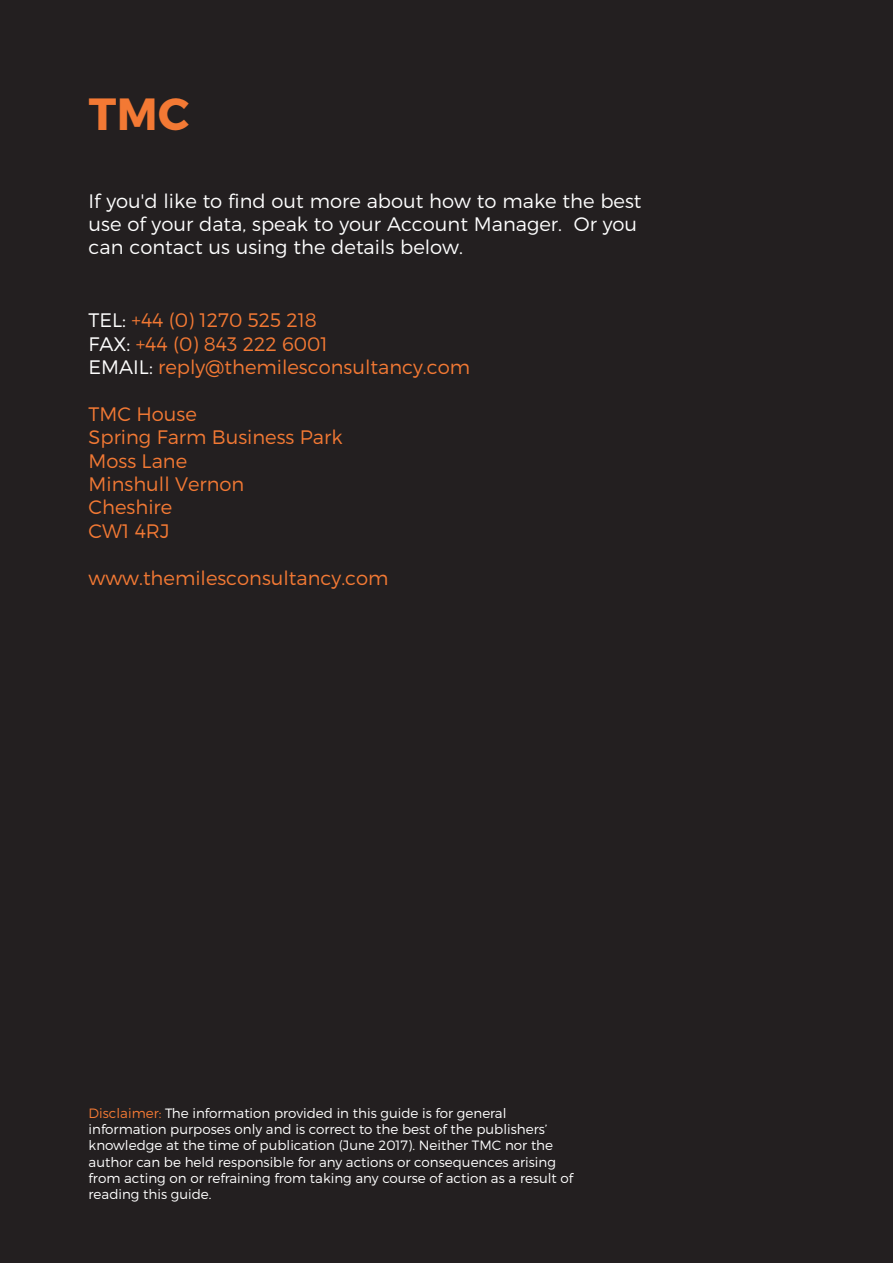
<style>
.page{position:relative;width:893px;height:1263px;background:#231f20}
.page>*{position:absolute;margin:0;border:0;box-sizing:border-box;transform-origin:0 0}
.t1{font:700 45px "Montserrat";color:#f37934}
.t2{font:300 19.5px/23.4px "Montserrat";color:#f37934}
.t3{font:300 19.5px/23.4px "Montserrat";color:#fff}
.t4{font:300 13.5px/16.2px "Montserrat";color:#fff}
.s1{color:#fff}
.s2{color:#f37934}
</style>
<div class="page">
<h1 class="t1" style="left:89px;top:86px;width:102px">TMC</h1>
<h2 class="t3" style="left:89px;top:187px;width:554px">If you'd like to find out more about how to make the best use of your data, speak to your Account Manager. Or you can contact us using the details below.</h2>
<h2 class="t2" style="left:89px;top:308px;width:383px"><span class="s1">TEL:</span> +44 (0) 1270 525 218<br><span class="s1">FAX:</span> +44 (0) 843 222 6001<br><span class="s1">EMAIL:</span> reply@themilesconsultancy.com</h2>
<h2 class="t2" style="left:89px;top:402px;width:255px">TMC House<br>Spring Farm Business Park<br>Moss Lane<br>Minshull Vernon<br>Cheshire<br>CW1 4RJ</h2>
<h2 class="t2" style="left:89px;top:566px;width:301px">www.themilesconsultancy.com</h2>
<p class="t4" style="left:89px;top:1105px;width:486px"><span class="s2">Disclaimer:</span> The information provided in this guide is for general information purposes only and is correct to the best of the publishers’ knowledge at the time of publication (June 2017). Neither TMC nor the author can be held responsible for any actions or consequences arising from acting on or refraining from taking any course of action as a result of reading this guide.</p>
</div>
